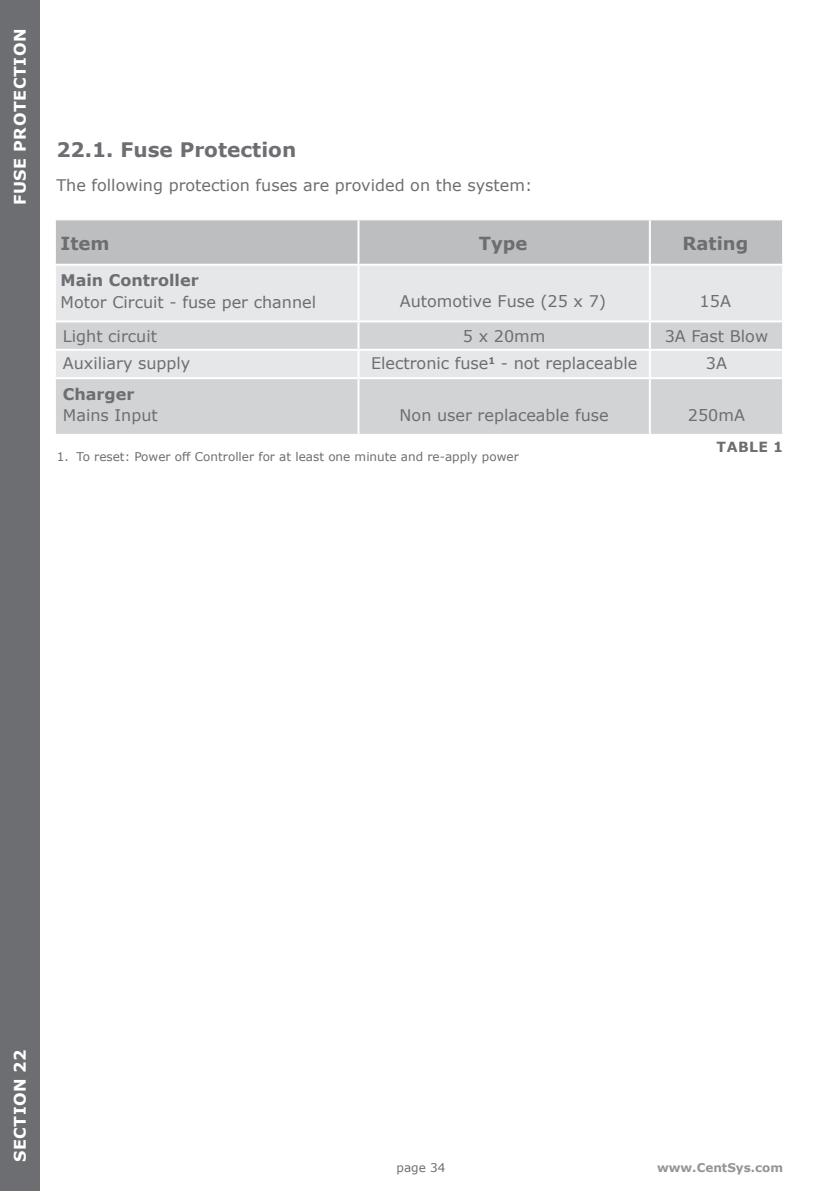
<style>
.page{position:relative;width:840px;height:1191px;background:#fff}
.page>*{position:absolute;margin:0;border:0;box-sizing:border-box;transform-origin:0 0}
.t1{font:700 20px "Verdana";color:#6d6e71}
.t2{font:700 18px "Verdana";color:#6d6e71}
.t3{font:16px "Verdana";color:#6d6e71}
.t4{font:700 16px "Verdana";letter-spacing:.035em;color:#fff}
.t5{font:700 16px "Verdana";color:#6d6e71}
.t6{font:700 14px "Verdana";letter-spacing:.035em;color:#6d6e71}
.t7{font:12px "Verdana";color:#6d6e71}
.t8{font:700 12px "Verdana";color:#939598}
</style>
<div class="page">
<div style="left:0;top:0;width:40px;height:1191px;background:#6d6e71"></div>
<div style="left:56px;top:220px;width:725px;height:44px;background:#bcbec0"></div>
<div style="left:56px;top:266px;width:725px;height:54px;background:#e6e7e8"></div>
<svg style="left:56px;top:322px;width:725px;height:112px;background:#d6d8d9"></svg>
<hr style="left:54px;top:349px;width:304px;height:2px;background:#fff">
<hr style="left:358px;top:349px;width:291px;height:2px;background:#fff">
<hr style="left:649px;top:349px;width:134px;height:2px;background:#fff">
<hr style="left:54px;top:377px;width:304px;height:2px;background:#fff">
<hr style="left:358px;top:377px;width:291px;height:2px;background:#fff">
<hr style="left:649px;top:377px;width:134px;height:2px;background:#fff">
<hr style="left:357px;top:220px;width:2px;height:44px;background:#fff">
<hr style="left:648px;top:220px;width:2px;height:44px;background:#fff">
<hr style="left:357px;top:266px;width:2px;height:54px;background:#fff">
<hr style="left:648px;top:266px;width:2px;height:54px;background:#fff">
<hr style="left:357px;top:322px;width:2px;height:27px;background:#fff">
<hr style="left:648px;top:322px;width:2px;height:27px;background:#fff">
<hr style="left:357px;top:351px;width:2px;height:26px;background:#fff">
<hr style="left:648px;top:351px;width:2px;height:26px;background:#fff">
<hr style="left:357px;top:379px;width:2px;height:55px;background:#fff">
<hr style="left:648px;top:379px;width:2px;height:55px;background:#fff">
<p class="t4" style="left:9px;top:205px;width:178px;rotate:-90deg">FUSE PROTECTION</p>
<p class="t1" style="left:56px;top:136px;width:241px">22.1. Fuse Protection</p>
<p class="t3" style="left:56px;top:174px;width:477px">The following protection fuses are provided on the system:</p>
<p class="t2" style="left:61px;top:231px;width:51px">Item</p>
<p class="t2" style="left:478px;top:231px;width:50px">Type</p>
<p class="t2" style="left:682px;top:231px;width:67px">Rating</p>
<p class="t5" style="left:61px;top:269px;width:139px">Main Controller</p>
<p class="t3" style="left:61px;top:291px;width:257px">Motor Circuit - fuse per channel</p>
<p class="t3" style="left:399px;top:290px;width:208px">Automotive Fuse (25 x 7)</p>
<p class="t3" style="left:699px;top:290px;width:33px">15A</p>
<p class="t3" style="left:63px;top:325px;width:96px">Light circuit</p>
<p class="t3" style="left:462px;top:325px;width:84px">5 x 20mm</p>
<p class="t3" style="left:664px;top:325px;width:105px">3A Fast Blow</p>
<p class="t3" style="left:63px;top:352px;width:129px">Auxiliary supply</p>
<p class="t3" style="left:371px;top:352px;width:267px">Electronic fuse<sup>1</sup> - not replaceable</p>
<p class="t3" style="left:705px;top:352px;width:23px">3A</p>
<p class="t5" style="left:63px;top:382px;width:73px">Charger</p>
<p class="t3" style="left:63px;top:404px;width:96px">Mains Input</p>
<p class="t3" style="left:399px;top:404px;width:210px">Non user replaceable fuse</p>
<p class="t3" style="left:687px;top:404px;width:59px">250mA</p>
<p class="t6" style="left:716px;top:437px;width:68px">TABLE 1</p>
<p class="t7" style="left:57px;top:448px;width:463px">1. To reset: Power off Controller for at least one minute and re-apply power</p>
<p class="t4" style="left:9px;top:1162px;width:114px;rotate:-90deg">SECTION 22</p>
<p class="t7" style="left:396px;top:1159px;width:50px">page 34</p>
<p class="t8" style="left:656px;top:1159px;width:128px">www.CentSys.com</p>
</div>
